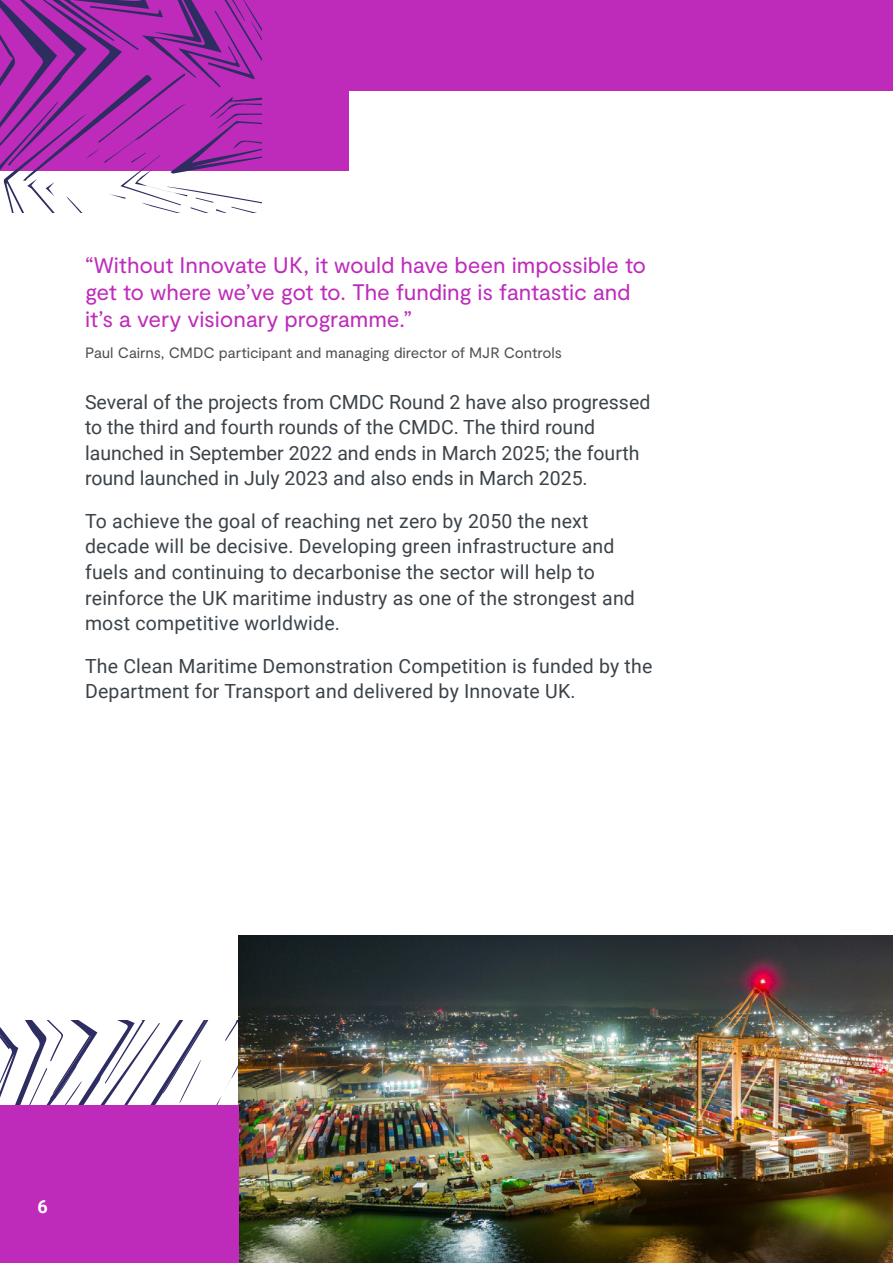
<style>
.page{position:relative;width:893px;height:1263px;background:#fff}
.page>*{position:absolute;margin:0;border:0;box-sizing:border-box;transform-origin:0 0}
.t1{font:22.5px/27px "Moderat";letter-spacing:-.01em;color:#be2bbb}
.t2{font:19.5px/25.5px "Roboto";letter-spacing:.01em;color:#3b4349}
.t3{font:700 18px "Roboto";color:#fff}
.t4{font:15px "Moderat";letter-spacing:-.005em;color:#505050}
</style>
<div class="page">
<div style="left:0;top:0;width:893px;height:91px;background:#be2bbb"></div>
<div style="left:0;top:0;width:349px;height:170px;background:#be2bbb"></div>
<svg style="left:0;top:0;width:261px;height:213px"></svg>
<svg style="left:0;top:1020px;width:238px;height:86px"></svg>
<img style="left:238px;top:935px;width:655px;height:328px">
<div style="left:0;top:1106px;width:238px;height:157px;background:#be2bbb"></div>
<p class="t1" style="left:85px;top:252px;width:563px">“Without Innovate UK, it would have been impossible to get to where we’ve got to. The funding is fantastic and it’s a very visionary programme.”</p>
<p class="t4" style="left:85px;top:344px;width:478px">Paul Cairns, CMDC participant and managing director of MJR Controls</p>
<p class="t2" style="left:85px;top:388px;width:567px">Several of the projects from CMDC Round 2 have also progressed to the third and fourth rounds of the CMDC. The third round launched in September 2022 and ends in March 2025; the fourth round launched in July 2023 and also ends in March 2025.</p>
<p class="t2" style="left:85px;top:508px;width:551px">To achieve the goal of reaching net zero by 2050 the next decade will be decisive. Developing green infrastructure and fuels and continuing to decarbonise the sector will help to reinforce the UK maritime industry as one of the strongest and most competitive worldwide.</p>
<p class="t2" style="left:85px;top:652px;width:569px">The Clean Maritime Demonstration Competition is funded by the<br>Department for Transport and delivered by Innovate UK.</p>
<p class="t3" style="left:37px;top:1193px;width:12px">6</p>
</div>
